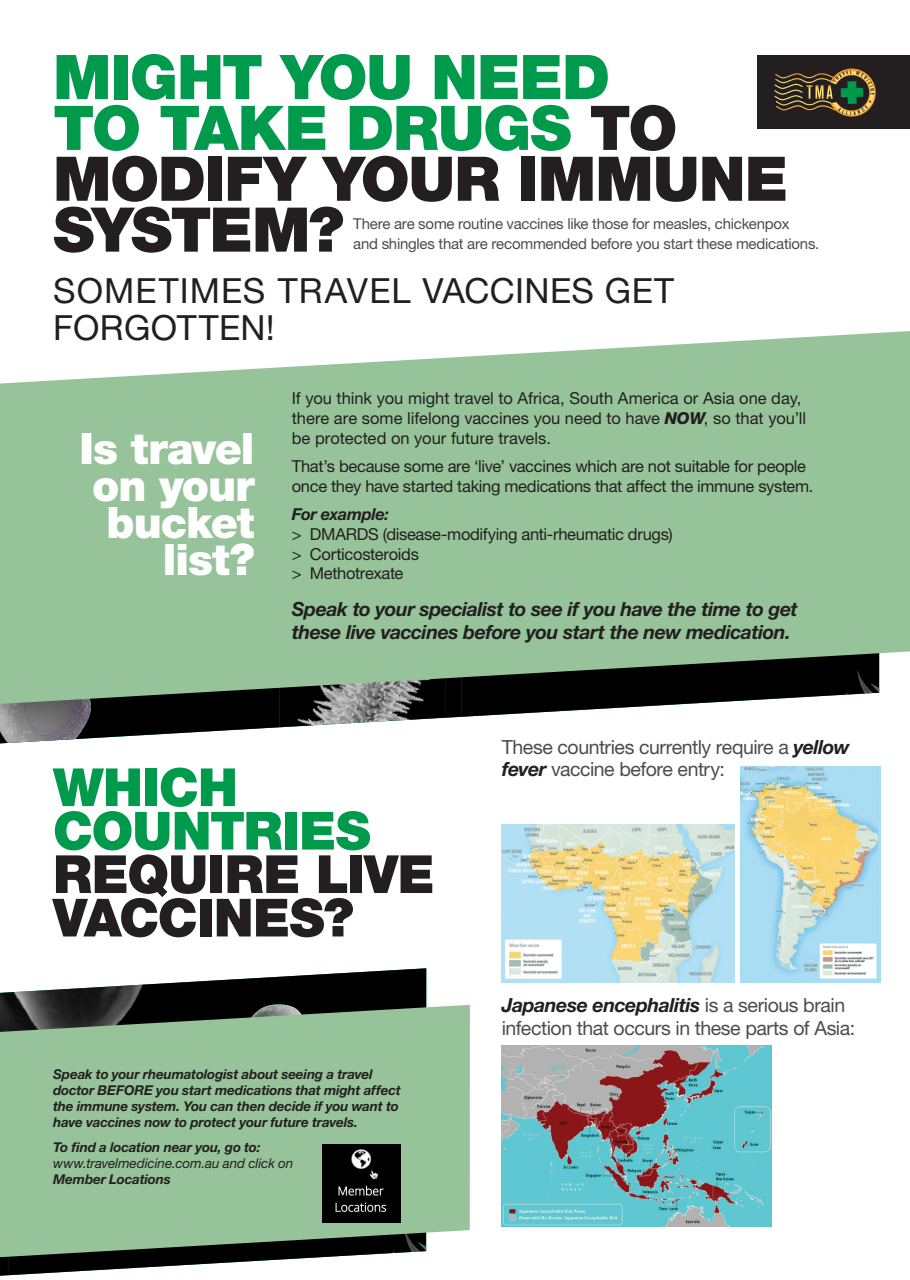
<style>
.page{position:relative;width:910px;height:1280px;background:#fff}
.page>*{position:absolute;margin:0;border:0;box-sizing:border-box;transform-origin:0 0}
.t1{font:900 61.65px/50.8px "Helvetica Neue LT Std";letter-spacing:-.02em;color:#231f20}
.t2{font:900 52.65px/43.5px "Helvetica Neue LT Std";letter-spacing:-.015em;color:#231f20}
.t3{font:900 43.35px/37px "Helvetica Neue LT Std";letter-spacing:-.025em;color:#fff;text-align:right}
.t4{font:34.65px/37.2px "Helvetica Neue LT Std";letter-spacing:.015em;color:#231f20}
.t5{font:19.5px/22.4px "Helvetica Neue LT Std";letter-spacing:-.025em;color:#4b4c4d}
.t6{font:italic 700 19.5px/23.4px "Helvetica Neue LT Std";letter-spacing:-.025em;color:#231f20}
.t7{font:16.5px/19.8px "Helvetica Neue LT Std";letter-spacing:-.015em;color:#231f20}
.t8{font:italic 700 16.5px "Helvetica Neue LT Std";letter-spacing:-.02em;color:#231f20}
.t9{font:15px/19.4px "Helvetica Neue LT Std";letter-spacing:-.015em;color:#4b4c4d}
.t10{font:italic 700 13.5px/16.2px "Helvetica Neue LT Std";letter-spacing:-.01em;color:#231f20}
.s1{color:#009a4d}
.s2{font-weight:800;font-style:italic}
.s3{font-weight:400}
.s4{font-weight:700;font-style:italic;color:#231f20}
</style>
<div class="page">
<svg style="left:93px;top:704px;width:191px;height:34px;fill:#000"></svg>
<svg style="left:0;top:704px;width:93px;height:40px;background:#7c7b7e"></svg>
<img style="left:177px;top:704px;width:268px;height:23px">
<img style="left:445px;top:704px;width:238px;height:14px">
<svg style="left:0;top:331px;width:910px;height:373px;background:#95bc98"></svg>
<div style="left:758px;top:55px;width:152px;height:73px;background:#231f20"></div>
<svg style="left:774px;top:69px;width:102px;height:48px"></svg>
<img style="left:740px;top:767px;width:140px;height:215px">
<img style="left:502px;top:824px;width:233px;height:158px">
<img style="left:501px;top:1045px;width:270px;height:181px">
<svg style="left:137px;top:968px;width:289px;height:37px;fill:#000"></svg>
<img style="left:260px;top:1257px;width:64px;height:4px">
<img style="left:0;top:985px;width:260px;height:291px">
<svg style="left:0;top:1005px;width:470px;height:252px;background:#8ab28c"></svg>
<img style="left:323px;top:1144px;width:78px;height:78px">
<p class="t1" style="left:53px;top:51px;width:736px"><span class="s1">MIGHT YOU NEED<br>TO TAKE DRUGS</span> TO<br>MODIFY YOUR IMMUNE<br>SYSTEM?</p>
<p class="t9" style="left:353px;top:214px;width:468px">There are some routine vaccines like those for measles, chickenpox<br>and shingles that are recommended before you start these medications.</p>
<p class="t4" style="left:53px;top:272px;width:622px">SOMETIMES TRAVEL VACCINES GET<br>FORGOTTEN!</p>
<p class="t3" style="left:79px;top:430px;width:177px">Is travel on your bucket list?</p>
<p class="t7" style="left:292px;top:388px;width:516px">If you think you might travel to Africa, South America or Asia one day, there are some lifelong vaccines you need to have <span class="s2">NOW</span>, so that you’ll be protected on your future travels.</p>
<p class="t7" style="left:292px;top:456px;width:523px">That’s because some are ‘live’ vaccines which are not suitable for people once they have started taking medications that affect the immune system.</p>
<p class="t8" style="left:292px;top:504px;width:99px">For example:</p>
<p class="t7" style="left:292px;top:524px;width:382px">&gt; DMARDS (disease-modifying anti-rheumatic drugs)</p>
<p class="t7" style="left:292px;top:544px;width:129px">&gt; Corticosteroids</p>
<p class="t7" style="left:292px;top:563px;width:113px">&gt; Methotrexate</p>
<p class="t6" style="left:292px;top:596px;width:507px">Speak to your specialist to see if you have the time to get these live vaccines before you start the new medication.</p>
<p class="t2" style="left:53px;top:765px;width:383px"><span class="s1">WHICH<br>COUNTRIES<br></span>REQUIRE LIVE<br>VACCINES?</p>
<p class="t10" style="left:53px;top:1065px;width:349px">Speak to your rheumatologist about seeing a travel doctor BEFORE you start medications that might affect the immune system. You can then decide if you want to have vaccines now to protect your future travels.</p>
<p class="t10" style="left:53px;top:1139px;width:242px">To find a location near you, go to: <span class="s3">www.travelmedicine.com.au and click on<br></span>Member Locations</p>
<p class="t5" style="left:502px;top:735px;width:350px">These countries currently require a <span class="s4">yellow fever</span> vaccine before entry:</p>
<p class="t5" style="left:502px;top:994px;width:355px"><span class="s4">Japanese encephalitis</span> is a serious brain infection that occurs in these parts of Asia:</p>
</div>
